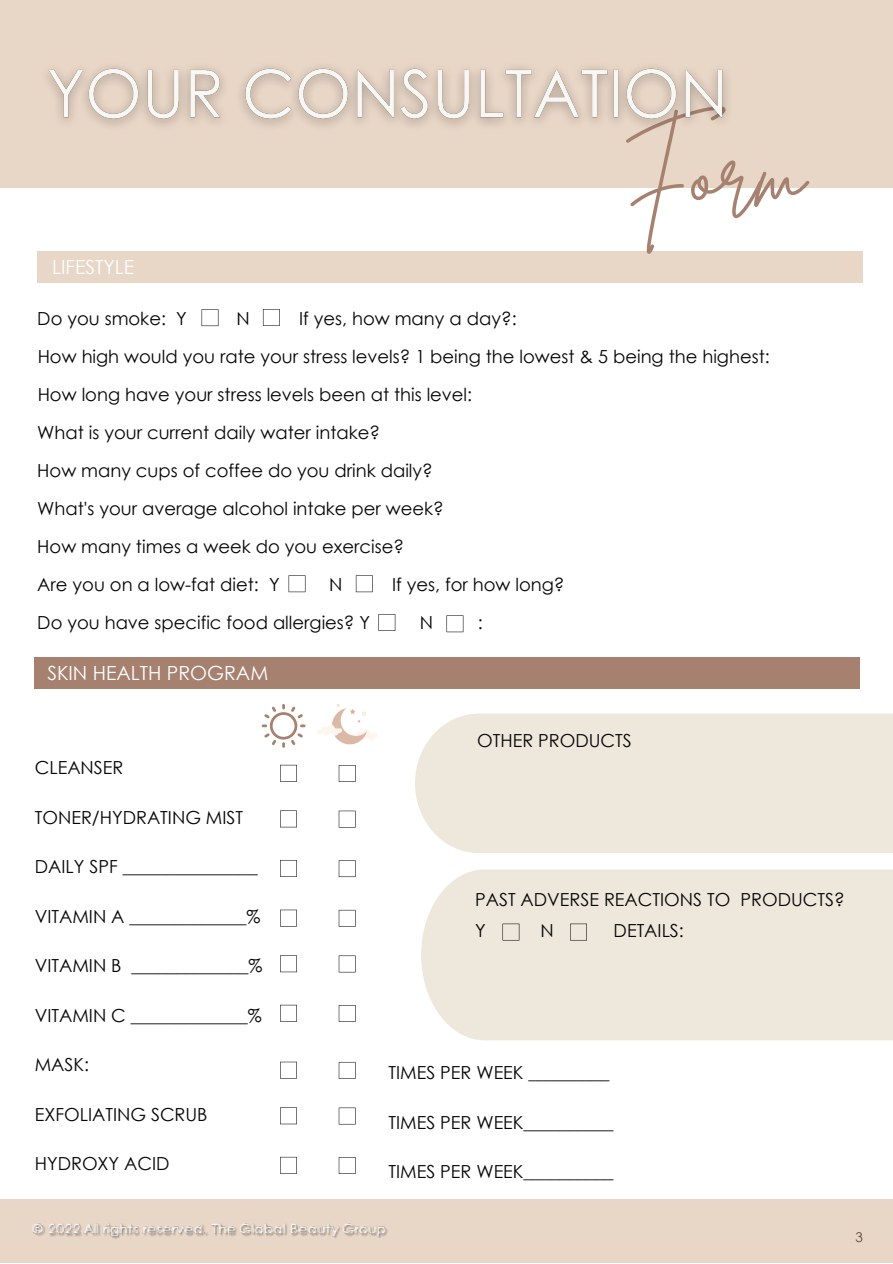
<style>
.page{position:relative;width:893px;height:1264px;background:#fff}
.page>*{position:absolute;margin:0;border:0;box-sizing:border-box;transform-origin:0 0}
.t1{font:90.75px "Brittany Signature";color:#a68170}
.t2{font:19.5px "Century Gothic";color:#fff}
.t3{font:18px/38px "Century Gothic";color:#060505}
.t4{font:13.5px "Century Gothic";color:#61433c}
</style>
<div class="page">
<div style="left:0;top:0;width:892px;height:188px;background:#e8d6c6"></div>
<div style="left:0;top:1199px;width:892px;height:63px;background:#e8d6c6"></div>
<img style="left:32px;top:1223px;width:356px;height:16px">
<div style="left:38px;top:251px;width:825px;height:32px;background:#e8d6c6"></div>
<div style="left:34px;top:657px;width:825px;height:31px;background:#a68170"></div>
<svg style="left:261px;top:704px;width:44px;height:43px"></svg>
<svg style="left:280px;top:764px;width:17px;height:17px"></svg>
<svg style="left:280px;top:810px;width:17px;height:17px"></svg>
<svg style="left:280px;top:860px;width:17px;height:16px"></svg>
<svg style="left:280px;top:909px;width:17px;height:17px"></svg>
<svg style="left:280px;top:955px;width:17px;height:17px"></svg>
<svg style="left:280px;top:1004px;width:17px;height:17px"></svg>
<svg style="left:280px;top:1061px;width:17px;height:17px"></svg>
<svg style="left:280px;top:1107px;width:17px;height:17px"></svg>
<svg style="left:280px;top:1156px;width:17px;height:17px"></svg>
<svg style="left:339px;top:765px;width:16px;height:17px"></svg>
<svg style="left:339px;top:810px;width:16px;height:17px"></svg>
<svg style="left:339px;top:860px;width:16px;height:17px"></svg>
<svg style="left:339px;top:909px;width:16px;height:17px"></svg>
<svg style="left:339px;top:955px;width:16px;height:17px"></svg>
<svg style="left:339px;top:1005px;width:16px;height:16px"></svg>
<svg style="left:339px;top:1061px;width:16px;height:17px"></svg>
<svg style="left:339px;top:1107px;width:16px;height:17px"></svg>
<svg style="left:339px;top:1157px;width:16px;height:16px"></svg>
<svg style="left:316px;top:704px;width:62px;height:40px"></svg>
<img style="left:48px;top:67px;width:680px;height:59px">
<div style="left:415px;top:713px;width:477px;height:140px;background:#eee8dc"></div>
<div style="left:421px;top:869px;width:471px;height:171px;background:#eee8dc"></div>
<svg style="left:502px;top:923px;width:17px;height:17px"></svg>
<svg style="left:570px;top:923px;width:17px;height:17px"></svg>
<svg style="left:378px;top:614px;width:17px;height:17px"></svg>
<svg style="left:446px;top:615px;width:17px;height:17px"></svg>
<svg style="left:288px;top:575px;width:17px;height:17px"></svg>
<svg style="left:356px;top:575px;width:16px;height:17px"></svg>
<svg style="left:201px;top:309px;width:17px;height:17px"></svg>
<svg style="left:263px;top:309px;width:17px;height:17px"></svg>
<p class="t2" style="left:52px;top:254px;width:84px">LIFESTYLE</p>
<h1 class="t1" style="left:621px;top:115px;width:185px">Form</h1>
<p class="t3" style="left:37px;top:298px;width:733px;text-indent:262px">If yes, how many a day?:<br>How high would you rate your stress levels? 1 being the lowest &amp; 5 being the highest:<br>How long have your stress levels been at this level:<br>What is your current daily water intake?<br>How many cups of coffee do you drink daily?<br>What's your average alcohol intake per week?<br>How many times a week do you exercise?<br>Are you on a low-fat diet: Y</p>
<p class="t3" style="left:37px;top:298px;width:151px">Do you smoke: Y</p>
<p class="t3" style="left:236px;top:298px;width:15px">N</p>
<p class="t3" style="left:329px;top:564px;width:15px">N</p>
<p class="t3" style="left:392px;top:564px;width:174px">If yes, for how long?</p>
<p class="t3" style="left:37px;top:602px;width:334px">Do you have specific food allergies? Y</p>
<p class="t3" style="left:419px;top:602px;width:15px">N</p>
<p class="t3" style="left:477px;top:602px;width:6px">:</p>
<p class="t2" style="left:47px;top:660px;width:222px">SKIN HEALTH PROGRAM</p>
<p class="t3" style="left:35px;top:748px;width:90px">CLEANSER</p>
<p class="t3" style="left:35px;top:797px;width:210px">TONER/HYDRATING MIST</p>
<p class="t3" style="left:35px;top:847px;width:224px">DAILY SPF _______________</p>
<p class="t3" style="left:35px;top:896px;width:227px">VITAMIN A _____________%</p>
<p class="t3" style="left:35px;top:946px;width:229px">VITAMIN B _____________%</p>
<p class="t3" style="left:35px;top:995px;width:228px">VITAMIN C _____________%</p>
<p class="t3" style="left:35px;top:1045px;width:56px">MASK:</p>
<p class="t3" style="left:35px;top:1094px;width:174px">EXFOLIATING SCRUB</p>
<p class="t3" style="left:35px;top:1144px;width:136px">HYDROXY ACID</p>
<p class="t3" style="left:477px;top:720px;width:156px">OTHER PRODUCTS</p>
<p class="t3" style="left:475px;top:882px;width:371px;line-height:31.5px">PAST ADVERSE REACTIONS TO PRODUCTS?<br>Y</p>
<p class="t3" style="left:540px;top:911px;width:15px">N</p>
<p class="t3" style="left:613px;top:911px;width:72px">DETAILS:</p>
<p class="t3" style="left:388px;top:1053px;width:222px">TIMES PER WEEK _________</p>
<p class="t3" style="left:388px;top:1102px;width:226px">TIMES PER WEEK__________</p>
<p class="t3" style="left:388px;top:1151px;width:226px">TIMES PER WEEK__________</p>
<p class="t4" style="left:855px;top:1227px;width:9px">3</p>
</div>
